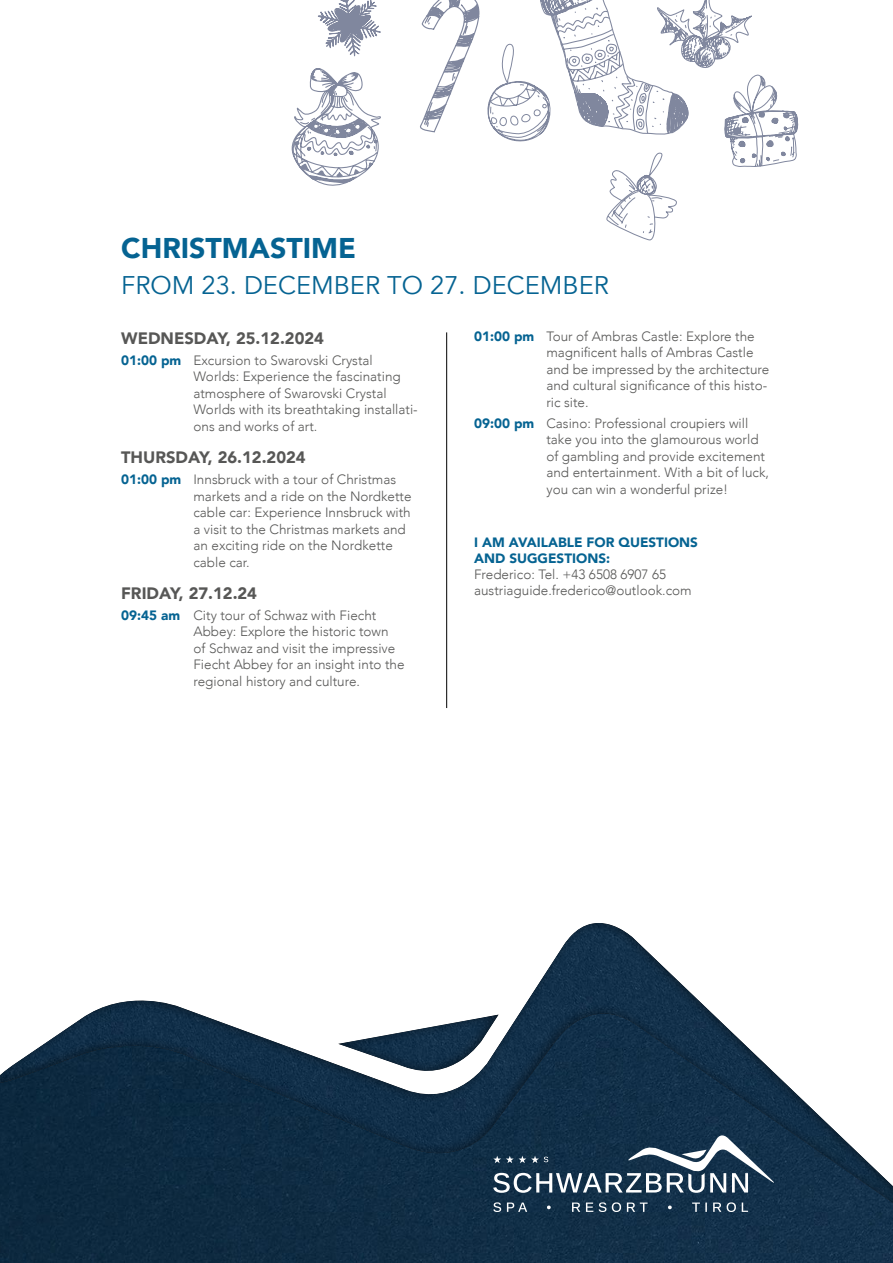
<style>
.page{position:relative;width:893px;height:1263px;background:#fff}
.page>*{position:absolute;margin:0;border:0;box-sizing:border-box;transform-origin:0 0}
.t1{font:900 28.5px "Avenir";color:#056392}
.t2{font:25.5px "Avenir";color:#056392}
.t3{font:900 16.5px "Avenir";color:#575756}
.t4{font:300 13.5px/16.5px "Avenir";color:#575756}
.t5{font:900 13.5px/16.2px "Avenir";color:#056392}
.s1{font-weight:900;color:#056392}
</style>
<div class="page">
<img style="left:0;top:1229px;width:893px;height:34px">
<div style="left:0;top:916px;width:893px;height:313px;background:#000;opacity:.5"></div>
<svg style="left:493px;top:1202px;width:255px;height:10px;background:#3a5368"></svg>
<svg style="left:493px;top:1132px;width:285px;height:61px;background:#3d556a"></svg>
<svg style="left:291px;top:0;width:90px;height:186px"></svg>
<svg style="left:420px;top:0;width:378px;height:241px"></svg>
<hr style="left:446px;top:332px;width:1px;height:376px;background:#000">
<h1 class="t1" style="left:121px;top:224px;width:236px">CHRISTMASTIME</h1>
<h2 class="t2" style="left:121px;top:270px;width:489px">FROM 23. DECEMBER TO 27. DECEMBER</h2>
<p class="t3" style="left:121px;top:324px;width:204px">WEDNESDAY, 25.12.2024</p>
<p class="t4" style="left:193px;top:352px;width:226px;text-indent:-72px"><span class="s1">01:00 pm</span> Excursion to Swarovski Crystal Worlds: Experience the fascinating atmosphere of Swarovski Crystal Worlds with its breathtaking installati&shy;ons and works of art.</p>
<p class="t3" style="left:121px;top:443px;width:186px">THURSDAY, 26.12.2024</p>
<p class="t4" style="left:193px;top:471px;width:220px;text-indent:-72px"><span class="s1">01:00 pm</span> Innsbruck with a tour of Christmas markets and a ride on the Nordkette cable car: Experience Innsbruck with a visit to the Christmas markets and an exciting ride on the Nordkette cable car.</p>
<p class="t3" style="left:121px;top:579px;width:137px">FRIDAY, 27.12.24</p>
<p class="t4" style="left:193px;top:607px;width:213px;text-indent:-72px"><span class="s1">09:45 am</span> City tour of Schwaz with Fiecht Abbey: Explore the historic town<br>of Schwaz and visit the impressive Fiecht Abbey for an insight into the regional history and culture.</p>
<p class="t4" style="left:546px;top:328px;width:224px;text-indent:-72px"><span class="s1">01:00 pm</span> Tour of Ambras Castle: Explore the magnificent halls of Ambras Castle and be impressed by the architecture and cultural significance of this histo&shy;ric site.</p>
<p class="t4" style="left:546px;top:415px;width:224px;text-indent:-72px"><span class="s1">09:00 pm</span> Casino: Professional croupiers will take you into the glamourous world of gambling and provide excitement and entertainment. With a bit of luck, you can win a wonderful prize!</p>
<p class="t5" style="left:474px;top:533px;width:225px">I AM AVAILABLE FOR QUESTIONS<br>AND SUGGESTIONS:</p>
<p class="t4" style="left:474px;top:566px;width:219px">Frederico: Tel. +43 6508 6907 65 austriaguide.frederico@outlook.com</p>
</div>
